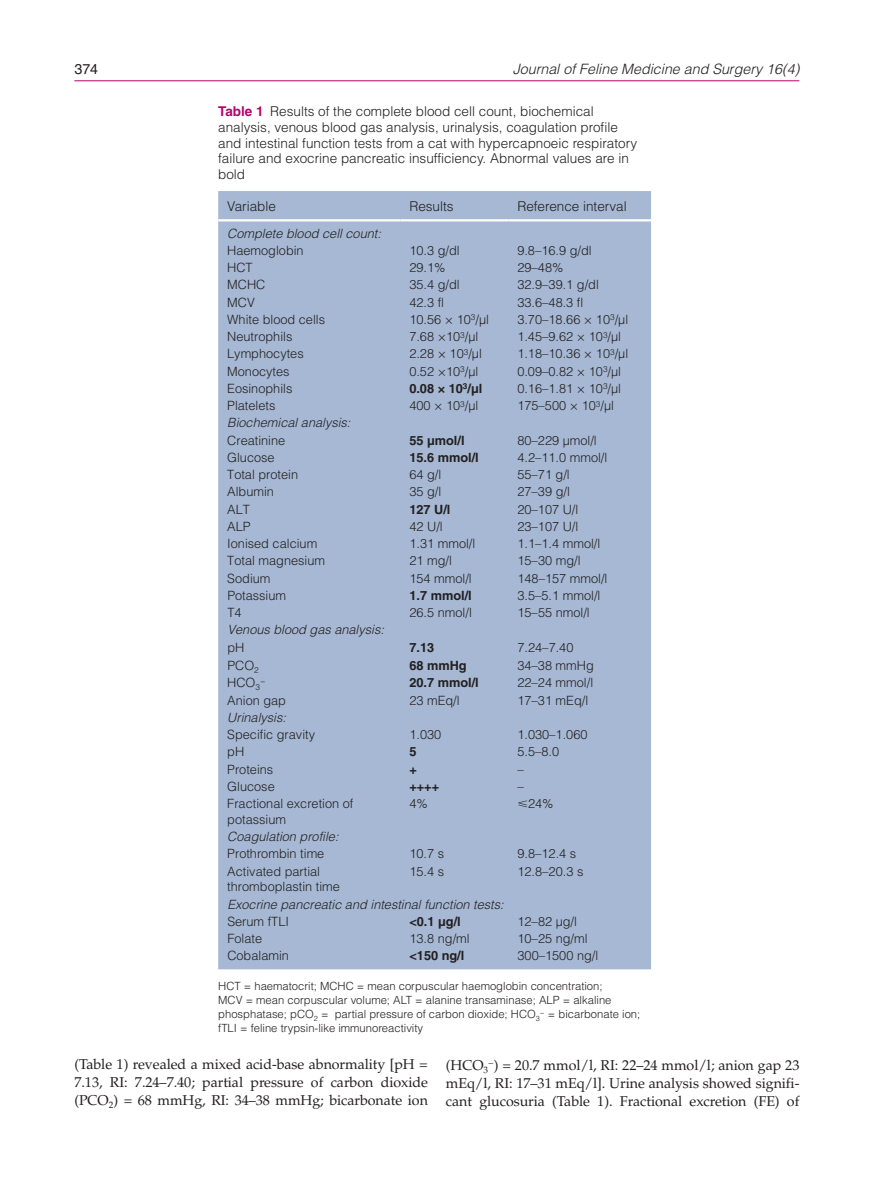
<style>
.page{position:relative;width:893px;height:1191px;background:#fff}
.page>*{position:absolute;margin:0;border:0;box-sizing:border-box;transform-origin:0 0}
.t1{font:14.25px/18px "Palatino LT Std";letter-spacing:-.005em;color:#231f20;text-align:justify}
.t2{font:italic 300 14.25px "Helvetica LT Std";color:#231f20}
.t3{font:14.25px "Helvetica LT Std";color:#231f20}
.t4{font:300 13.5px/15.8px "Helvetica LT Std";color:#231f20}
.t5{font:300 12.75px/15.8px "Helvetica LT Std";color:#231f20}
.t6{font:italic 300 12.75px "Helvetica LT Std";color:#231f20}
.t7{font:700 12.75px "Helvetica LT Std";color:#231f20}
.t8{font:300 11.25px/14.2px "Helvetica LT Std";color:#231f20}
.t9{font:300 8.25px "Helvetica LT Std";color:#231f20}
.s1{font-weight:700;color:#b6036c}
</style>
<div class="page">
<hr style="left:74px;top:80px;width:725px;height:1px;background:#b6036c">
<div style="left:218px;top:191px;width:433px;height:778px;background:#a6b8d3"></div>
<hr style="left:218px;top:219px;width:182px;height:2px;background:#fff">
<hr style="left:400px;top:219px;width:108px;height:2px;background:#fff">
<hr style="left:508px;top:219px;width:143px;height:2px;background:#fff">
<p class="t3" style="left:74px;top:61px;width:25px">374</p>
<p class="t2" style="left:513px;top:60px;width:288px">Journal of Feline Medicine and Surgery 16(4)</p>
<p class="t4" style="left:218px;top:103px;width:420px"><span class="s1">Table 1</span> Results of the complete blood cell count, biochemical analysis, venous blood gas analysis, urinalysis, coagulation profile and intestinal function tests from a cat with hypercapnoeic respiratory failure and exocrine pancreatic insufficiency. Abnormal values are in bold</p>
<p class="t4" style="left:227px;top:198px;width:50px">Variable</p>
<p class="t4" style="left:409px;top:198px;width:46px">Results</p>
<p class="t4" style="left:517px;top:198px;width:111px">Reference interval</p>
<p class="t6" style="left:227px;top:225px;width:155px">Complete blood cell count:</p>
<p class="t5" style="left:227px;top:242px;width:78px">Haemoglobin</p>
<p class="t5" style="left:409px;top:242px;width:52px">10.3 g/dl</p>
<p class="t5" style="left:517px;top:242px;width:76px">9.8–16.9 g/dl</p>
<p class="t5" style="left:227px;top:259px;width:27px">HCT</p>
<p class="t5" style="left:409px;top:259px;width:38px">29.1%</p>
<p class="t5" style="left:517px;top:259px;width:48px">29–48%</p>
<p class="t5" style="left:227px;top:277px;width:40px">MCHC</p>
<p class="t5" style="left:409px;top:277px;width:52px">35.4 g/dl</p>
<p class="t5" style="left:517px;top:277px;width:83px">32.9–39.1 g/dl</p>
<p class="t5" style="left:227px;top:294px;width:29px">MCV</p>
<p class="t5" style="left:409px;top:294px;width:36px">42.3 fl</p>
<p class="t5" style="left:517px;top:294px;width:67px">33.6–48.3 fl</p>
<p class="t5" style="left:227px;top:311px;width:99px">White blood cells</p>
<p class="t5" style="left:409px;top:311px;width:81px">10.56 × 10<sup>3</sup>/µl</p>
<p class="t5" style="left:517px;top:311px;width:112px">3.70–18.66 × 10<sup>3</sup>/µl</p>
<p class="t5" style="left:227px;top:328px;width:67px">Neutrophils</p>
<p class="t5" style="left:409px;top:328px;width:71px">7.68 ×10<sup>3</sup>/µl</p>
<p class="t5" style="left:517px;top:328px;width:105px">1.45–9.62 × 10<sup>3</sup>/µl</p>
<p class="t5" style="left:227px;top:346px;width:78px">Lymphocytes</p>
<p class="t5" style="left:409px;top:346px;width:74px">2.28 × 10<sup>3</sup>/µl</p>
<p class="t5" style="left:517px;top:346px;width:112px">1.18–10.36 × 10<sup>3</sup>/µl</p>
<p class="t5" style="left:227px;top:363px;width:64px">Monocytes</p>
<p class="t5" style="left:409px;top:363px;width:71px">0.52 ×10<sup>3</sup>/µl</p>
<p class="t5" style="left:517px;top:363px;width:105px">0.09–0.82 × 10<sup>3</sup>/µl</p>
<p class="t5" style="left:227px;top:380px;width:67px">Eosinophils</p>
<p class="t7" style="left:409px;top:380px;width:75px">0.08 × 10<sup>3</sup>/µl</p>
<p class="t5" style="left:517px;top:380px;width:105px">0.16–1.81 × 10<sup>3</sup>/µl</p>
<p class="t5" style="left:227px;top:397px;width:50px">Platelets</p>
<p class="t5" style="left:409px;top:397px;width:71px">400 × 10<sup>3</sup>/µl</p>
<p class="t5" style="left:517px;top:397px;width:98px">175–500 × 10<sup>3</sup>/µl</p>
<p class="t6" style="left:227px;top:415px;width:125px">Biochemical analysis:</p>
<p class="t5" style="left:227px;top:432px;width:60px">Creatinine</p>
<p class="t7" style="left:409px;top:432px;width:57px">55 µmol/l</p>
<p class="t5" style="left:517px;top:432px;width:81px">80–229 µmol/l</p>
<p class="t5" style="left:227px;top:449px;width:49px">Glucose</p>
<p class="t7" style="left:409px;top:449px;width:71px">15.6 mmol/l</p>
<p class="t5" style="left:517px;top:449px;width:91px">4.2–11.0 mmol/l</p>
<p class="t5" style="left:227px;top:466px;width:72px">Total protein</p>
<p class="t5" style="left:409px;top:466px;width:33px">64 g/l</p>
<p class="t5" style="left:517px;top:466px;width:54px">55–71 g/l</p>
<p class="t5" style="left:227px;top:484px;width:48px">Albumin</p>
<p class="t5" style="left:409px;top:484px;width:33px">35 g/l</p>
<p class="t5" style="left:517px;top:484px;width:54px">27–39 g/l</p>
<p class="t5" style="left:227px;top:501px;width:24px">ALT</p>
<p class="t7" style="left:409px;top:501px;width:43px">127 U/l</p>
<p class="t5" style="left:517px;top:501px;width:62px">20–107 U/l</p>
<p class="t5" style="left:227px;top:518px;width:25px">ALP</p>
<p class="t5" style="left:409px;top:518px;width:35px">42 U/l</p>
<p class="t5" style="left:517px;top:518px;width:62px">23–107 U/l</p>
<p class="t5" style="left:227px;top:535px;width:91px">Ionised calcium</p>
<p class="t5" style="left:409px;top:535px;width:67px">1.31 mmol/l</p>
<p class="t5" style="left:517px;top:535px;width:84px">1.1–1.4 mmol/l</p>
<p class="t5" style="left:227px;top:553px;width:99px">Total magnesium</p>
<p class="t5" style="left:409px;top:553px;width:44px">21 mg/l</p>
<p class="t5" style="left:517px;top:553px;width:65px">15–30 mg/l</p>
<p class="t5" style="left:227px;top:570px;width:45px">Sodium</p>
<p class="t5" style="left:409px;top:570px;width:64px">154 mmol/l</p>
<p class="t5" style="left:517px;top:570px;width:91px">148–157 mmol/l</p>
<p class="t5" style="left:227px;top:587px;width:60px">Potassium</p>
<p class="t7" style="left:409px;top:587px;width:64px">1.7 mmol/l</p>
<p class="t5" style="left:517px;top:587px;width:84px">3.5–5.1 mmol/l</p>
<p class="t5" style="left:227px;top:604px;width:16px">T4</p>
<p class="t5" style="left:409px;top:604px;width:64px">26.5 nmol/l</p>
<p class="t5" style="left:517px;top:604px;width:74px">15–55 nmol/l</p>
<p class="t6" style="left:227px;top:622px;width:158px">Venous blood gas analysis:</p>
<p class="t5" style="left:227px;top:639px;width:18px">pH</p>
<p class="t7" style="left:409px;top:639px;width:26px">7.13</p>
<p class="t5" style="left:517px;top:639px;width:57px">7.24–7.40</p>
<p class="t5" style="left:227px;top:657px;width:33px">PCO<sub>2</sub></p>
<p class="t7" style="left:409px;top:657px;width:59px">68 mmHg</p>
<p class="t5" style="left:517px;top:657px;width:78px">34–38 mmHg</p>
<p class="t5" style="left:227px;top:674px;width:34px">HCO<sub>3</sub></p>
<p class="t9" style="left:260px;top:675px;width:7px">−</p>
<p class="t7" style="left:409px;top:675px;width:71px">20.7 mmol/l</p>
<p class="t5" style="left:517px;top:674px;width:77px">22–24 mmol/l</p>
<p class="t5" style="left:227px;top:692px;width:60px">Anion gap</p>
<p class="t5" style="left:409px;top:692px;width:52px">23 mEq/l</p>
<p class="t5" style="left:517px;top:692px;width:72px">17–31 mEq/l</p>
<p class="t6" style="left:227px;top:709px;width:60px">Urinalysis:</p>
<p class="t5" style="left:227px;top:726px;width:89px">Specific gravity</p>
<p class="t5" style="left:409px;top:726px;width:33px">1.030</p>
<p class="t5" style="left:517px;top:726px;width:72px">1.030–1.060</p>
<p class="t5" style="left:227px;top:743px;width:18px">pH</p>
<p class="t7" style="left:409px;top:744px;width:9px">5</p>
<p class="t5" style="left:517px;top:743px;width:43px">5.5–8.0</p>
<p class="t5" style="left:227px;top:761px;width:48px">Proteins</p>
<p class="t7" style="left:409px;top:761px;width:9px">+</p>
<p class="t5" style="left:517px;top:761px;width:8px">–</p>
<p class="t5" style="left:227px;top:778px;width:49px">Glucose</p>
<p class="t7" style="left:409px;top:778px;width:31px">++++</p>
<p class="t5" style="left:517px;top:778px;width:8px">–</p>
<p class="t5" style="left:227px;top:795px;width:128px">Fractional excretion of potassium</p>
<p class="t5" style="left:409px;top:795px;width:20px">4%</p>
<p class="t5" style="left:517px;top:795px;width:38px">⩽24%</p>
<p class="t6" style="left:227px;top:828px;width:113px">Coagulation profile:</p>
<p class="t5" style="left:227px;top:845px;width:99px">Prothrombin time</p>
<p class="t5" style="left:409px;top:845px;width:36px">10.7 s</p>
<p class="t5" style="left:517px;top:845px;width:60px">9.8–12.4 s</p>
<p class="t5" style="left:227px;top:863px;width:114px">Activated partial thromboplastin time</p>
<p class="t5" style="left:409px;top:863px;width:36px">15.4 s</p>
<p class="t5" style="left:517px;top:863px;width:67px">12.8–20.3 s</p>
<p class="t6" style="left:227px;top:896px;width:278px">Exocrine pancreatic and intestinal function tests:</p>
<p class="t5" style="left:227px;top:913px;width:63px">Serum fTLI</p>
<p class="t7" style="left:409px;top:913px;width:53px">&lt;0.1 µg/l</p>
<p class="t5" style="left:517px;top:913px;width:61px">12–82 µg/l</p>
<p class="t5" style="left:227px;top:930px;width:36px">Folate</p>
<p class="t5" style="left:409px;top:930px;width:62px">13.8 ng/ml</p>
<p class="t5" style="left:517px;top:930px;width:72px">10–25 ng/ml</p>
<p class="t5" style="left:227px;top:947px;width:63px">Cobalamin</p>
<p class="t7" style="left:409px;top:948px;width:56px">&lt;150 ng/l</p>
<p class="t5" style="left:517px;top:947px;width:82px">300–1500 ng/l</p>
<p class="t8" style="left:218px;top:978px;width:424px">HCT = haematocrit; MCHC = mean corpuscular haemoglobin concentration;<br>MCV = mean corpuscular volume; ALT = alanine transaminase; ALP = alkaline phosphatase; pCO<sub>2</sub> = partial pressure of carbon dioxide; HCO<sub>3</sub><sup>−</sup> = bicarbonate ion; fTLI = feline trypsin-like immunoreactivity</p>
<p class="t1" style="left:74px;top:1055px;width:355px">(Table 1) revealed a mixed acid-base abnormality [pH = 7.13, RI: 7.24–7.40; partial pressure of carbon dioxide (PCO<sub>2</sub>) = 68 mmHg, RI: 34–38 mmHg; bicarbonate ion</p>
<p class="t1" style="left:446px;top:1056px;width:355px">(HCO<sub>3</sub><sup>−</sup>) = 20.7 mmol/l, RI: 22–24 mmol/l; anion gap 23 mEq/l, RI: 17–31 mEq/l]. Urine analysis showed signifi&shy;cant glucosuria (Table 1). Fractional excretion (FE) of</p>
</div>
